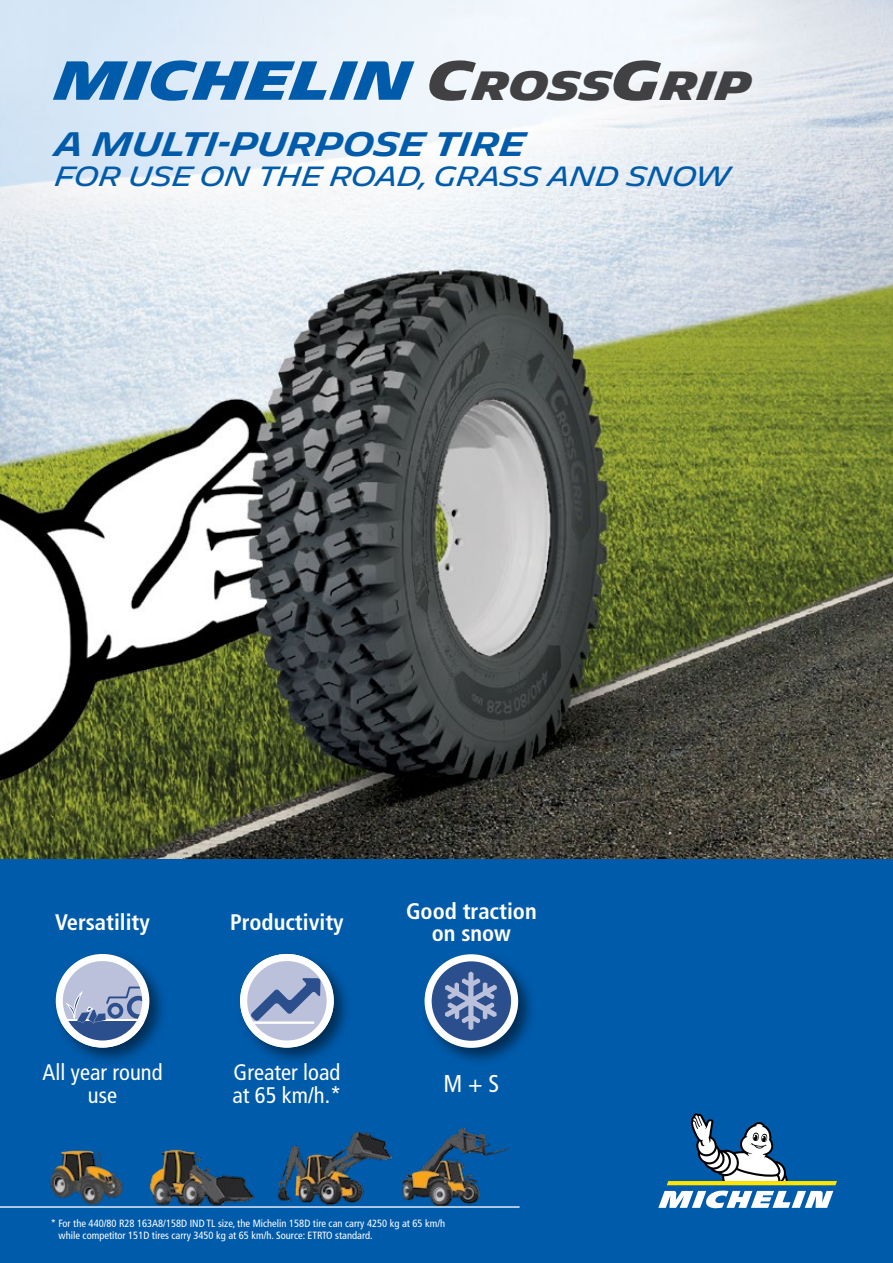
<style>
.page{position:relative;width:893px;height:1263px;background:#fff}
.page>*{position:absolute;margin:0;border:0;box-sizing:border-box;transform-origin:0 0}
.t1{font:700 53.25px "Michelin";color:#005baa}
.t2{font:600 33px "Michelin";letter-spacing:-.01em;color:#005baa}
.t3{font:27px "Michelin";letter-spacing:-.01em;color:#005baa}
.t4{font:condensed 24.3px "Frutiger LT Std";color:#fff}
.t5{font:700 condensed 22.5px/22.5px "Frutiger";color:#fff;text-align:center}
.t6{font:condensed 22.5px/22.5px "Frutiger LT Std";color:#fff}
.t7{font:condensed 10.5px/12px "Frutiger LT Std";color:#fff}
.s1{color:#414042}
.s2{font-size:39.6px;color:#414042}
</style>
<div class="page">
<img style="left:0;top:0;width:893px;height:859px">
<div style="left:0;top:859px;width:893px;height:404px;background:#005baa"></div>
<svg style="left:658px;top:1113px;width:179px;height:95px"></svg>
<img style="left:49px;top:1150px;width:75px;height:56px">
<img style="left:149px;top:1149px;width:106px;height:57px">
<img style="left:277px;top:1131px;width:110px;height:75px">
<img style="left:387px;top:1127px;width:122px;height:79px">
<hr style="left:0;top:1206px;width:520px;height:2px;background:#fff">
<div style="left:420px;top:950px;width:117px;height:116px;background:#000;opacity:.5"></div>
<svg style="left:428px;top:958px;width:87px;height:86px;fill:#2b4e8c"></svg>
<div style="left:425px;top:954px;width:93px;height:94px;border:7px solid #fff;border-radius:50%"></div>
<svg style="left:445px;top:971px;width:52px;height:59px"></svg>
<div style="left:236px;top:950px;width:117px;height:117px;background:#000;opacity:.5"></div>
<svg style="left:244px;top:957px;width:86px;height:87px;fill:#bbc1db"></svg>
<div style="left:240px;top:954px;width:94px;height:93px;border:7px solid #fff;border-radius:50%"></div>
<svg style="left:251px;top:978px;width:69px;height:43px"></svg>
<hr style="left:254px;top:1021px;width:59px;height:3px;background:#fff">
<div style="left:52px;top:950px;width:116px;height:117px;background:#000;opacity:.5"></div>
<svg style="left:59px;top:957px;width:87px;height:87px;fill:#bbc1db"></svg>
<div style="left:56px;top:954px;width:93px;height:93px;border:7px solid #fff;border-radius:50%"></div>
<svg style="left:54px;top:985px;width:97px;height:65px"></svg>
<h1 class="t1" style="left:55px;top:50px;width:698px">MICHELIN <span class="s1">C</span><span class="s2">ROSS</span><span class="s1">G</span><span class="s2">RIP</span></h1>
<h2 class="t2" style="left:55px;top:125px;width:472px">A MULTI-PURPOSE TIRE</h2>
<h3 class="t3" style="left:55px;top:161px;width:677px">FOR USE ON THE ROAD, GRASS AND SNOW</h3>
<h3 class="t5" style="left:55px;top:911px;width:96px">Versatility</h3>
<h3 class="t6" style="left:43px;top:1061px;width:121px;text-align:center">All year round use</h3>
<h3 class="t5" style="left:230px;top:911px;width:115px">Productivity</h3>
<h3 class="t6" style="left:232px;top:1061px;width:111px">Greater load at 65 km/h.*</h3>
<h3 class="t5" style="left:406px;top:899px;width:132px">Good traction on snow</h3>
<h3 class="t4" style="left:443px;top:1069px;width:57px">M + S</h3>
<p class="t7" style="left:59px;top:1217px;width:388px;text-indent:-8px">* For the 440/80 R28 163A8/158D IND TL size, the Michelin 158D tire can carry 4250 kg at 65 km/h while competitor 151D tires carry 3450 kg at 65 km/h. Source: ETRTO standard.</p>
</div>
